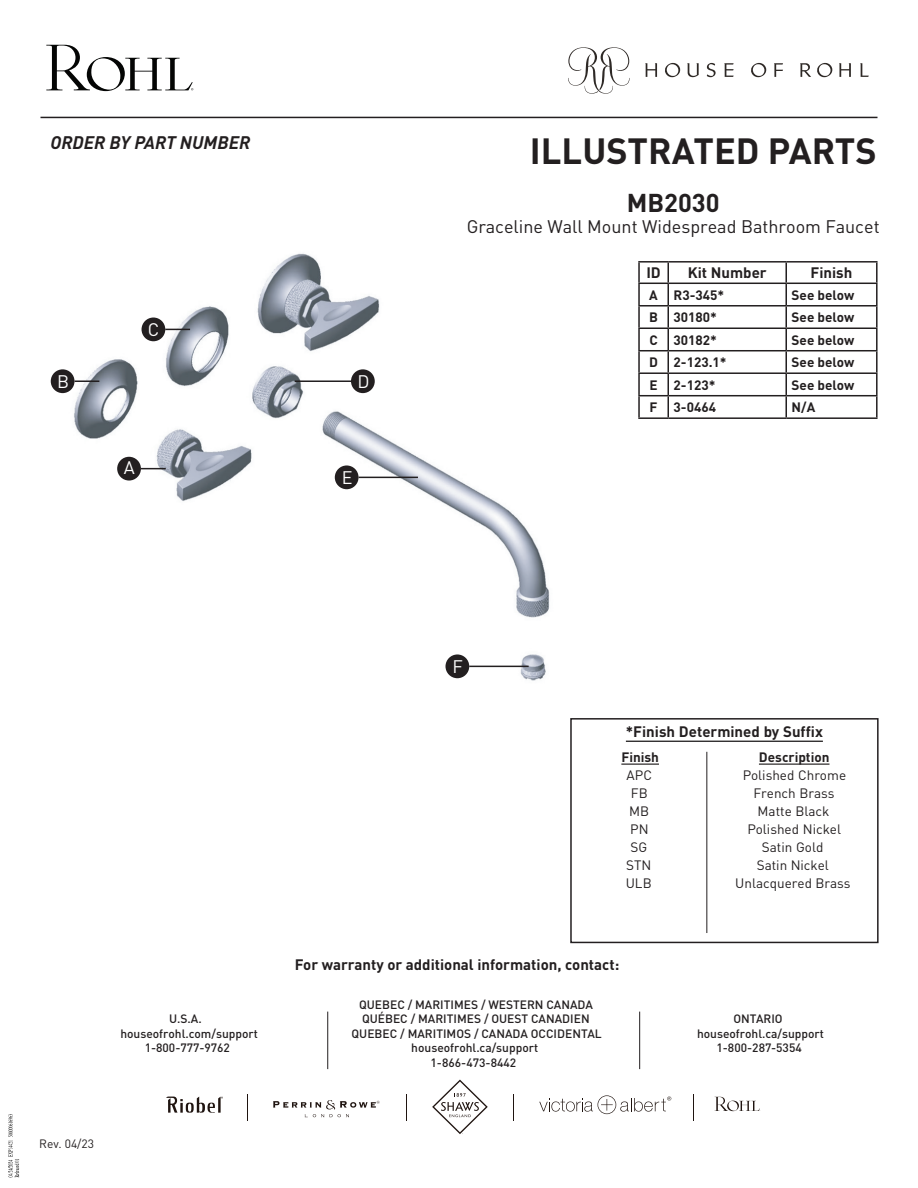
<style>
.page{position:relative;width:918px;height:1188px;background:#fff}
.page>*{position:absolute;margin:0;border:0;box-sizing:border-box;transform-origin:0 0}
.t1{font:700 36px "DIN Pro";color:#231f20}
.t2{font:700 25.5px "DIN Pro";color:#231f20}
.t3{font:18px "DIN Pro";color:#231f20}
.t4{font:italic 700 18px "DIN Pro";color:#231f20}
.t5{font:18px "DIN Pro";color:#fff}
.t6{font:700 15px "DIN Pro";color:#231f20}
.t7{font:700 13.5px "DIN Pro";color:#231f20}
.t8{font:13.5px/18px "DIN Pro";color:#231f20;text-align:center}
.t9{font:500 12px/14.4px "DIN Pro";color:#231f20;text-align:center}
.t10{font:12px "DIN Pro";color:#231f20}
</style>
<div class="page">
<img style="left:62px;top:253px;width:488px;height:428px">
<div style="left:117px;top:457px;width:24px;height:24px;background:#231f20;border-radius:50%"></div>
<svg style="left:141px;top:468px;width:25px;height:1px"></svg>
<div style="left:335px;top:465px;width:24px;height:24px;background:#231f20;border-radius:50%"></div>
<hr style="left:359px;top:477px;width:59px;height:1px;background:#231f20">
<div style="left:446px;top:654px;width:23px;height:24px;background:#231f20;border-radius:50%"></div>
<hr style="left:469px;top:666px;width:60px;height:1px;background:#231f20">
<div style="left:51px;top:369px;width:24px;height:24px;background:#231f20;border-radius:50%"></div>
<hr style="left:75px;top:380px;width:24px;height:2px;background:#231f20">
<div style="left:142px;top:318px;width:23px;height:23px;background:#231f20;border-radius:50%"></div>
<svg style="left:165px;top:329px;width:25px;height:1px"></svg>
<div style="left:351px;top:369px;width:24px;height:24px;background:#231f20;border-radius:50%"></div>
<hr style="left:295px;top:380px;width:59px;height:2px;background:#231f20">
<hr style="left:40px;top:117px;width:838px;height:1px;background:#231f20">
<svg style="left:568px;top:47px;width:62px;height:47px"></svg>
<svg style="left:645px;top:63px;width:12px;height:14px"></svg>
<svg style="left:687px;top:63px;width:12px;height:14px"></svg>
<svg style="left:707px;top:63px;width:9px;height:14px"></svg>
<svg style="left:724px;top:63px;width:10px;height:14px"></svg>
<svg style="left:751px;top:63px;width:15px;height:14px"></svg>
<svg style="left:817px;top:63px;width:15px;height:14px"></svg>
<svg style="left:665px;top:63px;width:15px;height:14px"></svg>
<svg style="left:774px;top:63px;width:9px;height:14px"></svg>
<svg style="left:800px;top:63px;width:11px;height:14px"></svg>
<svg style="left:839px;top:63px;width:12px;height:14px"></svg>
<svg style="left:860px;top:63px;width:9px;height:14px"></svg>
<svg style="left:46px;top:45px;width:147px;height:46px"></svg>
<hr style="left:638px;top:261px;width:30px;height:2px;background:#231f20">
<hr style="left:638px;top:263px;width:2px;height:20px;background:#231f20">
<hr style="left:668px;top:261px;width:118px;height:2px;background:#231f20">
<hr style="left:786px;top:261px;width:92px;height:2px;background:#231f20">
<hr style="left:785px;top:263px;width:2px;height:20px;background:#231f20">
<hr style="left:876px;top:263px;width:2px;height:20px;background:#231f20">
<hr style="left:638px;top:283px;width:30px;height:1px;background:#231f20">
<hr style="left:638px;top:284px;width:2px;height:21px;background:#231f20">
<hr style="left:668px;top:283px;width:118px;height:1px;background:#231f20">
<hr style="left:786px;top:283px;width:92px;height:1px;background:#231f20">
<hr style="left:785px;top:284px;width:2px;height:21px;background:#231f20">
<hr style="left:876px;top:284px;width:2px;height:21px;background:#231f20">
<hr style="left:638px;top:305px;width:30px;height:2px;background:#231f20">
<hr style="left:638px;top:307px;width:2px;height:21px;background:#231f20">
<hr style="left:668px;top:305px;width:118px;height:2px;background:#231f20">
<hr style="left:786px;top:305px;width:92px;height:2px;background:#231f20">
<hr style="left:785px;top:307px;width:2px;height:21px;background:#231f20">
<hr style="left:876px;top:307px;width:2px;height:21px;background:#231f20">
<hr style="left:638px;top:328px;width:30px;height:1px;background:#231f20">
<hr style="left:638px;top:329px;width:2px;height:21px;background:#231f20">
<hr style="left:668px;top:328px;width:118px;height:1px;background:#231f20">
<hr style="left:786px;top:328px;width:92px;height:1px;background:#231f20">
<hr style="left:785px;top:329px;width:2px;height:21px;background:#231f20">
<hr style="left:876px;top:329px;width:2px;height:21px;background:#231f20">
<hr style="left:638px;top:350px;width:30px;height:1px;background:#231f20">
<hr style="left:638px;top:351px;width:2px;height:21px;background:#231f20">
<hr style="left:668px;top:350px;width:118px;height:1px;background:#231f20">
<hr style="left:786px;top:350px;width:92px;height:1px;background:#231f20">
<hr style="left:785px;top:351px;width:2px;height:21px;background:#231f20">
<hr style="left:876px;top:351px;width:2px;height:21px;background:#231f20">
<hr style="left:638px;top:372px;width:30px;height:2px;background:#231f20">
<hr style="left:638px;top:374px;width:2px;height:21px;background:#231f20">
<hr style="left:668px;top:372px;width:118px;height:2px;background:#231f20">
<hr style="left:786px;top:372px;width:92px;height:2px;background:#231f20">
<hr style="left:785px;top:374px;width:2px;height:21px;background:#231f20">
<hr style="left:876px;top:374px;width:2px;height:21px;background:#231f20">
<hr style="left:638px;top:395px;width:30px;height:1px;background:#231f20">
<hr style="left:638px;top:396px;width:2px;height:21px;background:#231f20">
<hr style="left:668px;top:395px;width:118px;height:1px;background:#231f20">
<svg style="left:668px;top:263px;width:1px;height:154px"></svg>
<hr style="left:786px;top:395px;width:92px;height:1px;background:#231f20">
<hr style="left:785px;top:396px;width:2px;height:21px;background:#231f20">
<hr style="left:876px;top:396px;width:2px;height:21px;background:#231f20">
<hr style="left:638px;top:417px;width:30px;height:2px;background:#231f20">
<hr style="left:668px;top:417px;width:118px;height:2px;background:#231f20">
<hr style="left:786px;top:417px;width:92px;height:2px;background:#231f20">
<hr style="left:639px;top:1012px;width:1px;height:57px;background:#231f20">
<hr style="left:327px;top:1012px;width:1px;height:57px;background:#231f20">
<svg style="left:715px;top:1097px;width:46px;height:14px"></svg>
<svg style="left:539px;top:1095px;width:132px;height:19px"></svg>
<svg style="left:273px;top:1100px;width:107px;height:17px"></svg>
<svg style="left:166px;top:1097px;width:57px;height:16px"></svg>
<svg style="left:432px;top:1080px;width:56px;height:54px"></svg>
<svg style="left:406px;top:1095px;width:1px;height:26px"></svg>
<svg style="left:513px;top:1095px;width:1px;height:26px"></svg>
<svg style="left:693px;top:1095px;width:1px;height:26px"></svg>
<div style="left:570px;top:718px;width:309px;height:225px;border:2px solid #231f20"></div>
<hr style="left:706px;top:752px;width:1px;height:181px;background:#231f20">
<hr style="left:621px;top:764px;width:38px;height:1px;background:#231f20">
<hr style="left:759px;top:764px;width:70px;height:1px;background:#231f20">
<hr style="left:626px;top:741px;width:197px;height:1px;background:#231f20">
<svg style="left:8px;top:1114px;width:11px;height:63px"></svg>
<h3 class="t4" style="left:50px;top:127px;width:201px">ORDER BY PART NUMBER</h3>
<h3 class="t5" style="left:57px;top:369px;width:14px">B</h3>
<h3 class="t5" style="left:148px;top:317px;width:13px">C</h3>
<h3 class="t5" style="left:124px;top:456px;width:12px">A</h3>
<h3 class="t5" style="left:357px;top:369px;width:14px">D</h3>
<h3 class="t5" style="left:342px;top:465px;width:12px">E</h3>
<h1 class="t1" style="left:530px;top:121px;width:348px">ILLUSTRATED PARTS</h1>
<h2 class="t2" style="left:627px;top:181px;width:94px">MB2030</h2>
<h3 class="t3" style="left:467px;top:213px;width:414px">Graceline Wall Mount Widespread Bathroom Faucet</h3>
<p class="t6" style="left:646px;top:260px;width:16px">ID</p>
<p class="t6" style="left:688px;top:260px;width:81px">Kit Number</p>
<p class="t6" style="left:811px;top:260px;width:43px">Finish</p>
<p class="t7" style="left:649px;top:284px;width:77px">A R3-345*</p>
<p class="t7" style="left:792px;top:284px;width:64px">See below</p>
<p class="t7" style="left:649px;top:307px;width:69px">B 30180*</p>
<p class="t7" style="left:792px;top:307px;width:64px">See below</p>
<p class="t7" style="left:649px;top:329px;width:69px">C 30182*</p>
<p class="t7" style="left:792px;top:329px;width:64px">See below</p>
<p class="t7" style="left:649px;top:352px;width:79px">D 2-123.1*</p>
<p class="t7" style="left:792px;top:352px;width:64px">See below</p>
<p class="t7" style="left:650px;top:374px;width:67px">E 2-123*</p>
<p class="t7" style="left:792px;top:374px;width:64px">See below</p>
<p class="t7" style="left:650px;top:397px;width:68px">F 3-0464</p>
<p class="t7" style="left:792px;top:397px;width:25px">N/A</p>
<p class="t9" style="left:169px;top:1011px;width:34px">U.S.A.</p>
<p class="t9" style="left:120px;top:1026px;width:139px">houseofrohl.com/support</p>
<p class="t9" style="left:145px;top:1040px;width:87px">1-800-777-9762</p>
<p class="t10" style="left:39px;top:1135px;width:56px">Rev. 04/23</p>
<h3 class="t5" style="left:453px;top:654px;width:12px">F</h3>
<p class="t6" style="left:626px;top:719px;width:199px">*Finish Determined by Suffix</p>
<p class="t7" style="left:621px;top:747px;width:39px">Finish</p>
<p class="t7" style="left:759px;top:747px;width:72px">Description</p>
<p class="t8" style="left:626px;top:766px;width:28px">APC<br>FB<br>MB<br>PN<br>SG<br>STN<br>ULB</p>
<p class="t8" style="left:735px;top:766px;width:117px">Polished Chrome<br>French Brass<br>Matte Black<br>Polished Nickel<br>Satin Gold<br>Satin Nickel<br>Unlacquered Brass</p>
<p class="t6" style="left:295px;top:953px;width:326px">For warranty or additional information, contact:</p>
<p class="t9" style="left:352px;top:997px;width:252px">QUEBEC / MARITIMES / WESTERN CANADA<br>QUÉBEC / MARITIMES / OUEST CANADIEN<br>QUEBEC / MARITIMOS / CANADA OCCIDENTAL houseofrohl.ca/support<br>1-866-473-8442</p>
<p class="t9" style="left:697px;top:1011px;width:128px">ONTARIO houseofrohl.ca/support<br>1-800-287-5354</p>
</div>
